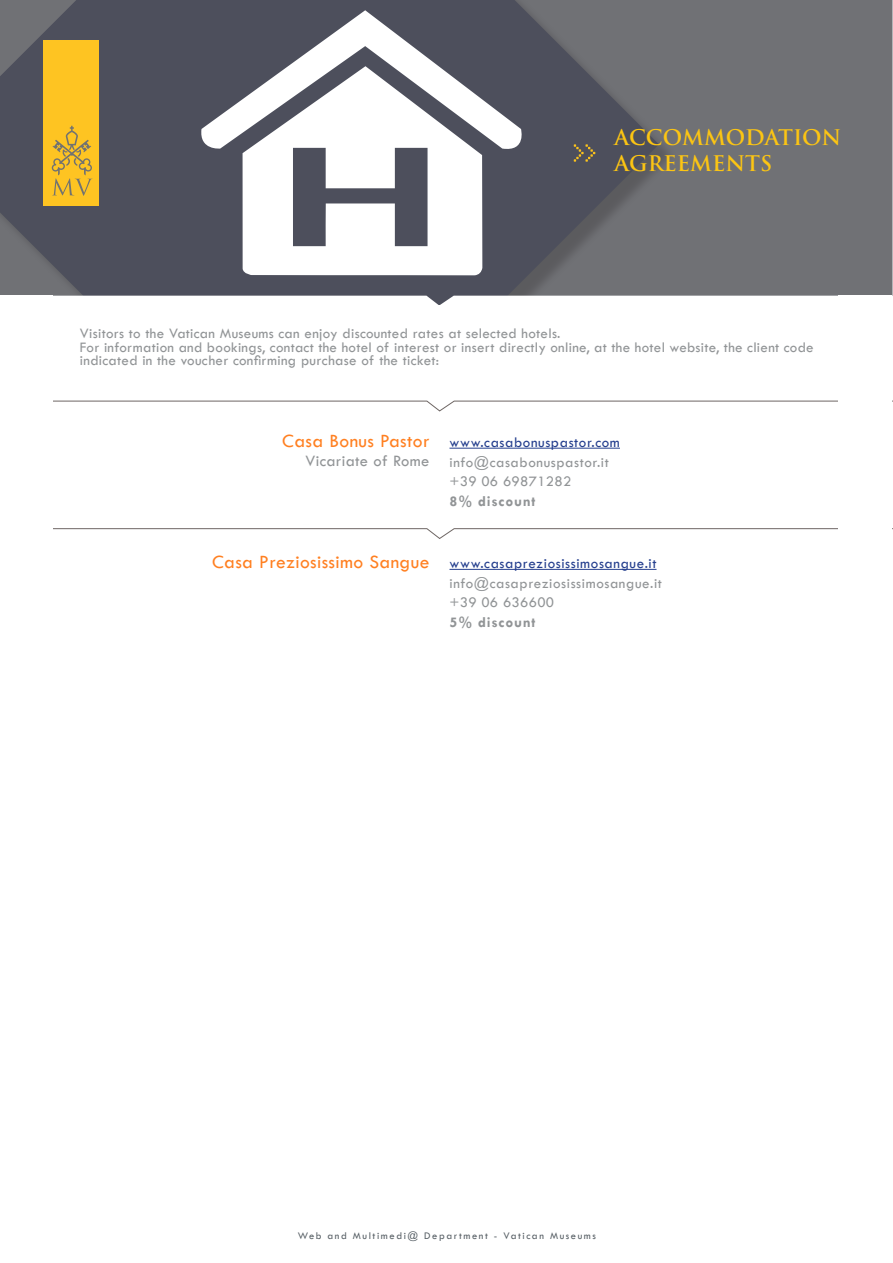
<style>
.page{position:relative;width:893px;height:1263px;background:#fff}
.page>*{position:absolute;margin:0;border:0;box-sizing:border-box;transform-origin:0 0}
.t1{font:700 21px/25.2px "Trajan Pro";color:#fcc513}
.t2{font:19.5px "Tw Cen";letter-spacing:.02em;color:#ff8021}
.t3{font:16.5px "Tw Cen";letter-spacing:.02em;color:#919496}
.t4{font:15px/13.5px "Tw Cen";letter-spacing:.02em;color:#919496}
.t5{font:15px/19.5px "Tw Cen";letter-spacing:.04em;color:#919496}
.t6{font:15px "Tw Cen";letter-spacing:.04em;color:#253f8e}
.t7{font:700 15px "Tw Cen";letter-spacing:.05em;color:#919496}
.t8{font:10.5px "Tw Cen";letter-spacing:.15em;color:#575f65}
</style>
<div class="page">
<div style="left:0;top:0;width:893px;height:297px;background:#707175"></div>
<svg style="left:0;top:0;width:659px;height:296px;fill:#4d4f5c"></svg>
<svg style="left:53px;top:296px;width:840px;height:9px"></svg>
<svg style="left:199px;top:10px;width:328px;height:142px;background:#767781"></svg>
<svg style="left:243px;top:66px;width:239px;height:209px;background:#cfcfd3"></svg>
<svg style="left:574px;top:144px;width:21px;height:18px"></svg>
<hr style="left:449px;top:448px;width:171px;height:1px;background:#253f8e">
<svg style="left:53px;top:400px;width:840px;height:12px"></svg>
<hr style="left:449px;top:569px;width:207px;height:1px;background:#253f8e">
<svg style="left:53px;top:528px;width:840px;height:11px"></svg>
<div style="left:0;top:296px;width:53px;height:967px;background:#fff"></div>
<div style="left:839px;top:296px;width:53px;height:967px;background:#fff"></div>
<div style="left:44px;top:40px;width:55px;height:166px;background:#fec422"></div>
<svg style="left:52px;top:126px;width:40px;height:70px"></svg>
<h1 class="t1" style="left:614px;top:125px;width:228px">ACCOMMODATION<br>AGREEMENTS</h1>
<p class="t4" style="left:80px;top:327px;width:735px">Visitors to the Vatican Museums can enjoy discounted rates at selected hotels.<br>For information and bookings, contact the hotel of interest or insert directly online, at the hotel website, the client code indicated in the voucher confirming purchase of the ticket:</p>
<h2 class="t2" style="left:282px;top:429px;width:149px">Casa Bonus Pastor</h2>
<p class="t3" style="left:306px;top:451px;width:125px">Vicariate of Rome</p>
<h2 class="t2" style="left:212px;top:550px;width:219px">Casa Preziosissimo Sangue</h2>
<p class="t6" style="left:449px;top:433px;width:172px">www.casabonuspastor.com</p>
<p class="t5" style="left:449px;top:452px;width:161px">info@casabonuspastor.it +39 06 69871282</p>
<p class="t7" style="left:449px;top:492px;width:87px">8% discount</p>
<p class="t6" style="left:449px;top:554px;width:209px">www.casapreziosissimosangue.it</p>
<p class="t5" style="left:449px;top:573px;width:214px">info@casapreziosissimosangue.it +39 06 636600</p>
<p class="t7" style="left:449px;top:613px;width:87px">5% discount</p>
<p class="t8" style="left:298px;top:1229px;width:300px">Web and Multimedi@ Department - Vatican Museums</p>
</div>
